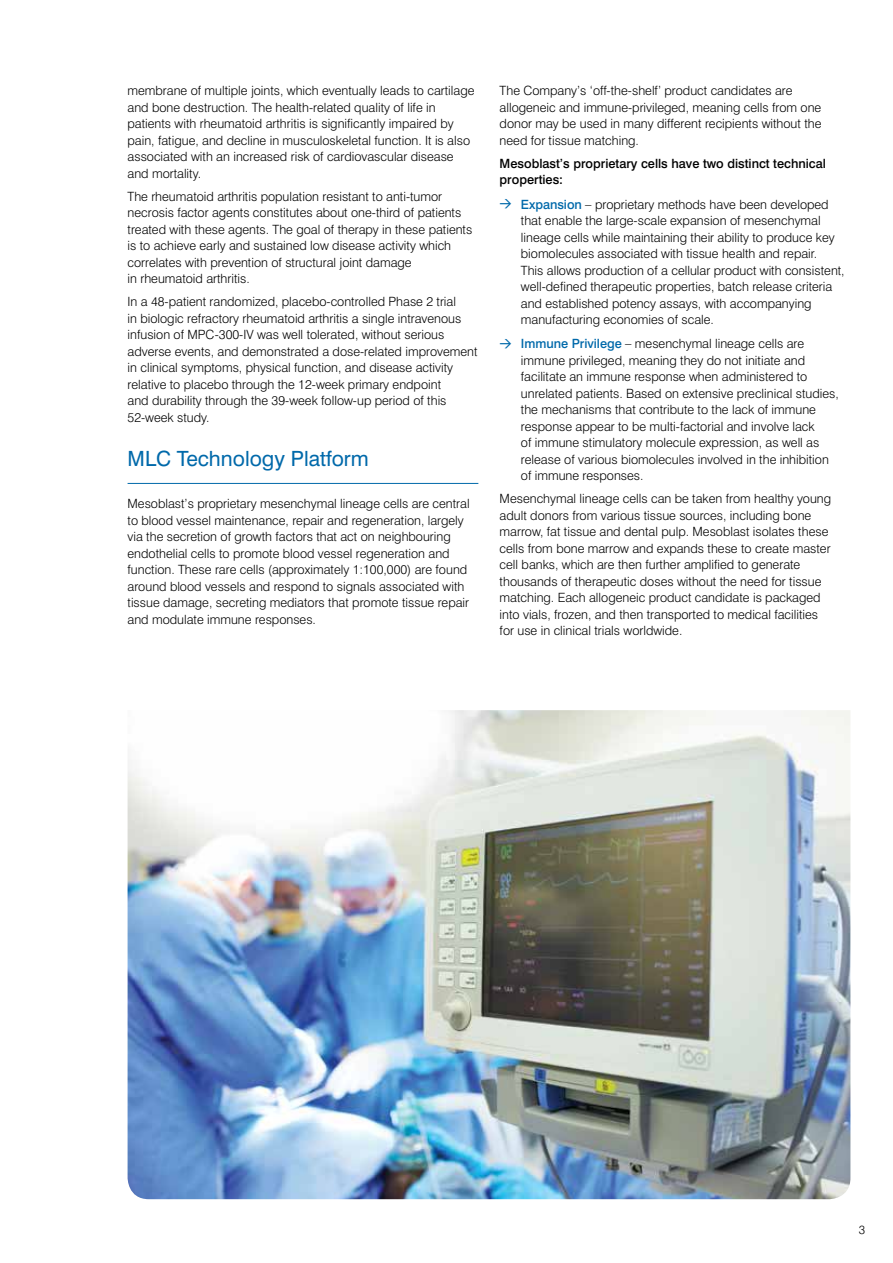
<style>
.page{position:relative;width:893px;height:1263px;background:#fff}
.page>*{position:absolute;margin:0;border:0;box-sizing:border-box;transform-origin:0 0}
.t1{font:21px "Swiss 721 BT";color:#0069aa}
.t2{font:300 12.75px/16.5px "Swiss 721 BT";color:#000}
.t3{font:500 12.75px/16.5px "Swiss 721 BT";color:#000}
.t4{font:300 12px "Swiss 721 BT";color:#000}
.s1{font-family:"DIN";font-weight:500;font-size:12px;color:#0069aa}
.s2{font-weight:500;color:#0069aa}
</style>
<div class="page">
<hr style="left:128px;top:483px;width:350px;height:1px;background:#0069aa">
<img style="left:128px;top:710px;width:722px;height:489px">
<p class="t2" style="left:128px;top:82px;width:348px">membrane of multiple joints, which eventually leads to cartilage and bone destruction. The health-related quality of life in patients with rheumatoid arthritis is significantly impaired by pain, fatigue, and decline in musculoskeletal function. It is also associated with an increased risk of cardiovascular disease and mortality.</p>
<p class="t2" style="left:128px;top:188px;width:346px">The rheumatoid arthritis population resistant to anti-tumor necrosis factor agents constitutes about one-third of patients treated with these agents. The goal of therapy in these patients is to achieve early and sustained low disease activity which correlates with prevention of structural joint damage<br>in rheumatoid arthritis.</p>
<p class="t2" style="left:128px;top:293px;width:351px">In a 48-patient randomized, placebo-controlled Phase 2 trial<br>in biologic refractory rheumatoid arthritis a single intravenous infusion of MPC-300-IV was well tolerated, without serious adverse events, and demonstrated a dose-related improvement in clinical symptoms, physical function, and disease activity relative to placebo through the 12-week primary endpoint<br>and durability through the 39-week follow-up period of this 52-week study.</p>
<h1 class="t1" style="left:128px;top:446px;width:243px">MLC Technology Platform</h1>
<p class="t2" style="left:128px;top:495px;width:344px">Mesoblast’s proprietary mesenchymal lineage cells are central to blood vessel maintenance, repair and regeneration, largely via the secretion of growth factors that act on neighbouring endothelial cells to promote blood vessel regeneration and function. These rare cells (approximately 1:100,000) are found around blood vessels and respond to signals associated with tissue damage, secreting mediators that promote tissue repair and modulate immune responses.</p>
<p class="t2" style="left:500px;top:82px;width:323px">The Company’s ‘off-the-shelf’ product candidates are allogeneic and immune-privileged, meaning cells from one donor may be used in many different recipients without the need for tissue matching.</p>
<p class="t3" style="left:500px;top:155px;width:328px">Mesoblast’s proprietary cells have two distinct technical properties:</p>
<p class="t2" style="left:521px;top:196px;width:325px;text-indent:-21px"><span class="s1">&gt;</span> <span class="s2">Expansion</span> – proprietary methods have been developed that enable the large-scale expansion of mesenchymal lineage cells while maintaining their ability to produce key biomolecules associated with tissue health and repair.<br>This allows production of a cellular product with consistent, well-defined therapeutic properties, batch release criteria and established potency assays, with accompanying manufacturing economies of scale.</p>
<p class="t2" style="left:521px;top:336px;width:319px;text-indent:-21px"><span class="s1">&gt;</span> <span class="s2">Immune Privilege</span> – mesenchymal lineage cells are immune privileged, meaning they do not initiate and facilitate an immune response when administered to unrelated patients. Based on extensive preclinical studies, the mechanisms that contribute to the lack of immune response appear to be multi-factorial and involve lack<br>of immune stimulatory molecule expression, as well as release of various biomolecules involved in the inhibition of immune responses.</p>
<p class="t2" style="left:500px;top:490px;width:333px">Mesenchymal lineage cells can be taken from healthy young adult donors from various tissue sources, including bone marrow, fat tissue and dental pulp. Mesoblast isolates these cells from bone marrow and expands these to create master cell banks, which are then further amplified to generate thousands of therapeutic doses without the need for tissue matching. Each allogeneic product candidate is packaged into vials, frozen, and then transported to medical facilities for use in clinical trials worldwide.</p>
<p class="t4" style="left:859px;top:1223px;width:8px">3</p>
</div>
